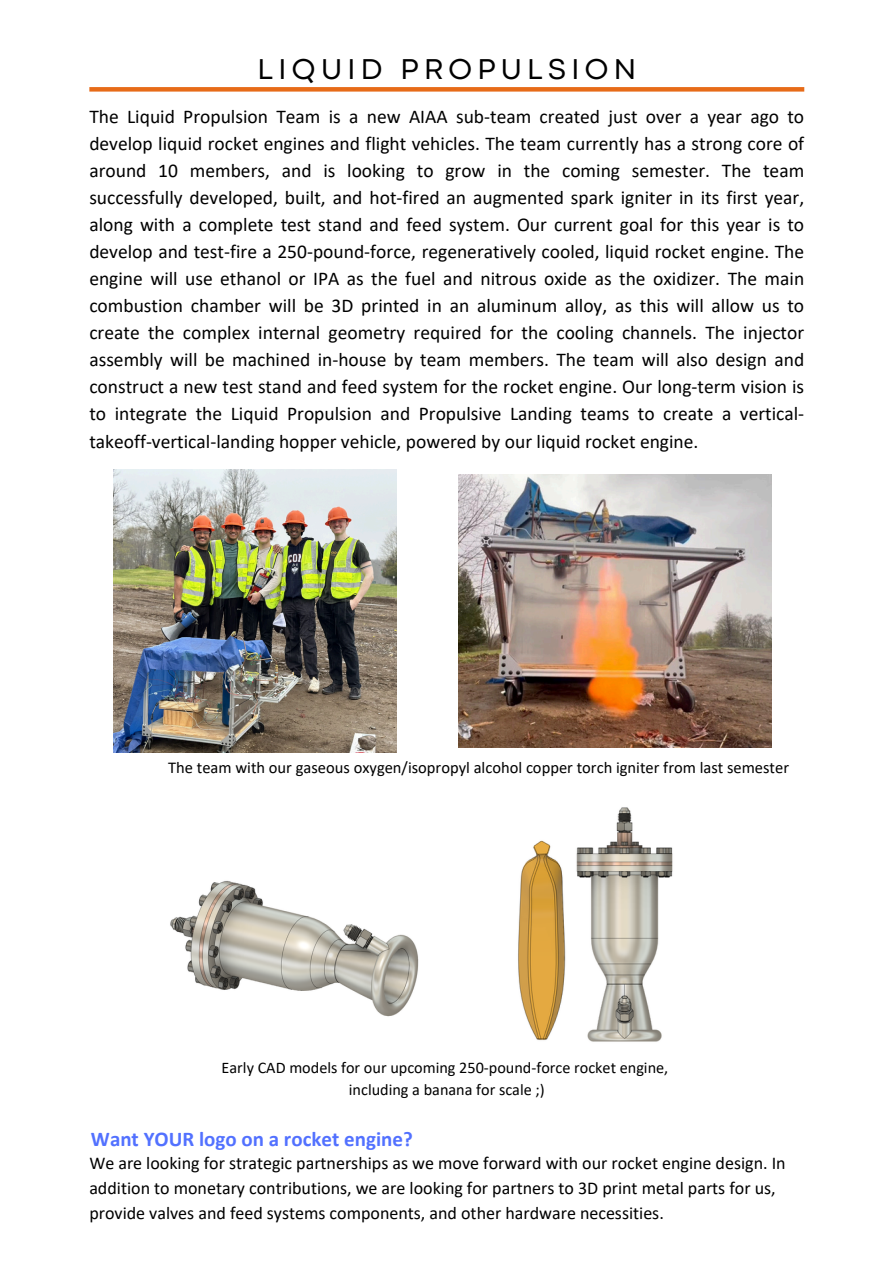
<style>
.page{position:relative;width:894px;height:1264px;background:#fff}
.page>*{position:absolute;margin:0;border:0;box-sizing:border-box;transform-origin:0 0}
.t1{font:29.85px "Codec Pro";letter-spacing:.18em;color:#000}
.t2{font:700 21px "Calibri";color:#5271ff}
.t3{font:19.5px/27px "Calibri";color:#000;text-align:justify}
.t4{font:18px/24.8px "Calibri";color:#000}
.t5{font:16.5px "Calibri";color:#000}
.t6{font:16.2px "Calibri";color:#000}
</style>
<div class="page">
<img style="left:170px;top:880px;width:249px;height:137px">
<img style="left:518px;top:807px;width:155px;height:235px">
<img style="left:458px;top:475px;width:313px;height:272px">
<div style="left:89px;top:87px;width:715px;height:5px;background:#e76b18"></div>
<img style="left:113px;top:469px;width:283px;height:283px">
<p class="t1" style="left:257px;top:58px;width:380px">LIQUID PROPULSION</p>
<p class="t3" style="left:89px;top:105px;width:716px">The Liquid Propulsion Team is a new AIAA sub-team created just over a year ago to develop liquid rocket engines and flight vehicles. The team currently has a strong core of around 10 members, and is looking to grow in the coming semester. The team successfully developed, built, and hot-fired an augmented spark igniter in its first year, along with a complete test stand and feed system. Our current goal for this year is to develop and test-fire a 250-pound-force, regeneratively cooled, liquid rocket engine. The engine will use ethanol or IPA as the fuel and nitrous oxide as the oxidizer. The main combustion chamber will be 3D printed in an aluminum alloy, as this will allow us to create the complex internal geometry required for the cooling channels. The injector assembly will be machined in-house by team members. The team will also design and construct a new test stand and feed system for the rocket engine. Our long-term vision is to integrate the Liquid Propulsion and Propulsive Landing teams to create a vertical&shy;takeoff-vertical-landing hopper vehicle, powered by our liquid rocket engine.</p>
<p class="t5" style="left:168px;top:761px;width:622px">The team with our gaseous oxygen/isopropyl alcohol copper torch igniter from last semester</p>
<p class="t6" style="left:221px;top:1060px;width:448px">Early CAD models for our upcoming 250-pound-force rocket engine,</p>
<p class="t6" style="left:349px;top:1082px;width:197px">including a banana for scale ;)</p>
<h2 class="t2" style="left:91px;top:1130px;width:323px">Want YOUR logo on a rocket engine?</h2>
<p class="t4" style="left:89px;top:1152px;width:697px">We are looking for strategic partnerships as we move forward with our rocket engine design. In addition to monetary contributions, we are looking for partners to 3D print metal parts for us, provide valves and feed systems components, and other hardware necessities.</p>
</div>
